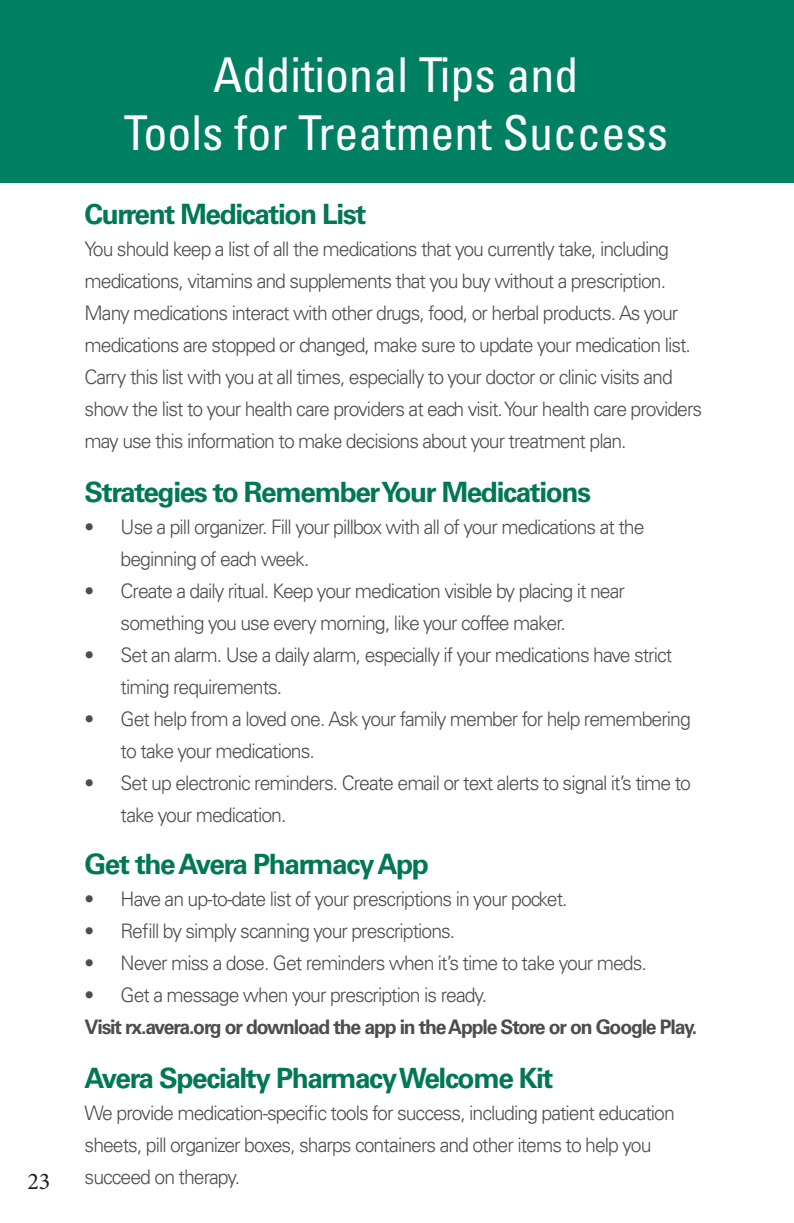
<style>
.page{position:relative;width:794px;height:1223px;background:#fff}
.page>*{position:absolute;margin:0;border:0;box-sizing:border-box;transform-origin:0 0}
.t1{font:condensed 48px/57.6px "Univers LT Std";color:#fff;text-align:center}
.t2{font:700 28px "Univers LT Std";letter-spacing:-.05em;color:#007854}
.t3{font:24px "Minion Pro";color:#231f20}
.t4{font:300 20px/32px "Univers LT Std";letter-spacing:-.05em;color:#4d4d4f}
.t5{font:700 20px "Univers LT Std";letter-spacing:-.06em;color:#4d4d4f}
</style>
<div class="page">
<div style="left:0;top:0;width:793px;height:182px;background:#008062"></div>
<p class="t3" style="left:27px;top:1164px;width:25px">23</p>
<p class="t1" style="left:124px;top:46px;width:545px">Additional Tips and<br>Tools for Treatment Success</p>
<p class="t2" style="left:85px;top:198px;width:283px">Current Medication List</p>
<p class="t4" style="left:85px;top:233px;width:619px">You should keep a list of all the medications that you currently take, including medications, vitamins and supplements that you buy without a prescription.<br>Many medications interact with other drugs, food, or herbal products. As your medications are stopped or changed, make sure to update your medication list.<br>Carry this list with you at all times, especially to your doctor or clinic visits and show the list to your health care providers at each visit. Your health care providers may use this information to make decisions about your treatment plan.</p>
<p class="t2" style="left:85px;top:475px;width:508px">Strategies to Remember Your Medications</p>
<p class="t4" style="left:121px;top:511px;width:525px;text-indent:-36px">• Use a pill organizer. Fill your pillbox with all of your medications at the beginning of each week.</p>
<p class="t4" style="left:121px;top:575px;width:505px;text-indent:-36px">• Create a daily ritual. Keep your medication visible by placing it near something you use every morning, like your coffee maker.</p>
<p class="t4" style="left:121px;top:639px;width:553px;text-indent:-36px">• Set an alarm. Use a daily alarm, especially if your medications have strict timing requirements.</p>
<p class="t4" style="left:121px;top:703px;width:571px;text-indent:-36px">• Get help from a loved one. Ask your family member for help remembering to take your medications.</p>
<p class="t4" style="left:121px;top:767px;width:571px;text-indent:-36px">• Set up electronic reminders. Create email or text alerts to signal it’s time to take your medication.</p>
<p class="t2" style="left:85px;top:848px;width:346px">Get the Avera Pharmacy App</p>
<p class="t4" style="left:85px;top:883px;width:484px">• Have an up-to-date list of your prescriptions in your pocket.</p>
<p class="t4" style="left:85px;top:915px;width:372px">• Refill by simply scanning your prescriptions.</p>
<p class="t4" style="left:85px;top:947px;width:563px">• Never miss a dose. Get reminders when it’s time to take your meds.</p>
<p class="t4" style="left:85px;top:979px;width:404px">• Get a message when your prescription is ready.</p>
<p class="t5" style="left:85px;top:1015px;width:614px">Visit rx.avera.org or download the app in the Apple Store or on Google Play.</p>
<p class="t2" style="left:85px;top:1061px;width:470px">Avera Specialty Pharmacy Welcome Kit</p>
<p class="t4" style="left:85px;top:1097px;width:591px">We provide medication-specific tools for success, including patient education sheets, pill organizer boxes, sharps containers and other items to help you succeed on therapy.</p>
</div>
